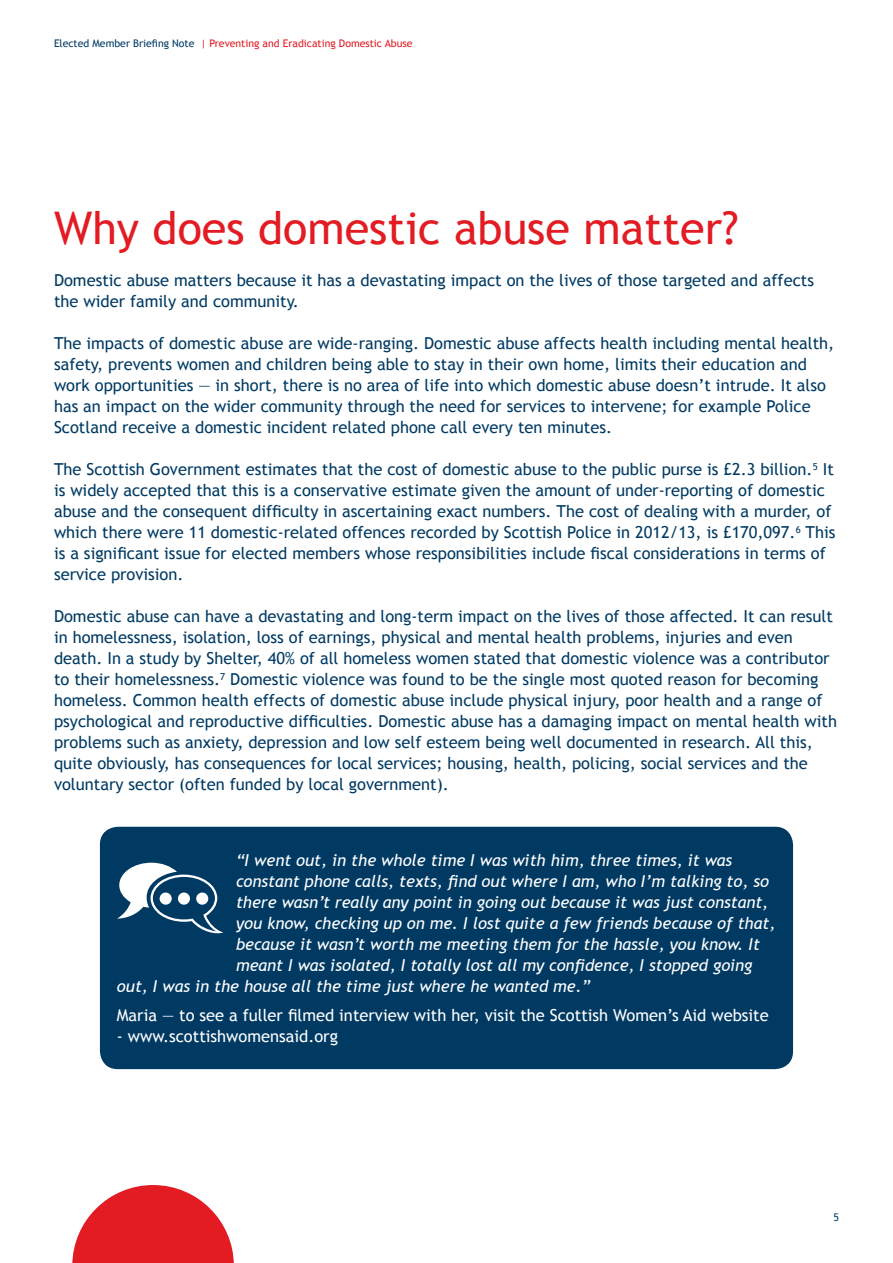
<style>
.page{position:relative;width:893px;height:1263px;background:#fff}
.page>*{position:absolute;margin:0;border:0;box-sizing:border-box;transform-origin:0 0}
.t1{font:45px "Trebuchet MS";color:#e31b23}
.t2{font:16.5px/21px "Trebuchet MS";color:#003a63}
.t3{font:italic 16.5px "Trebuchet MS";color:#fff}
.t4{font:16.5px "Trebuchet MS";color:#fff}
.t5{font:10.5px "Trebuchet MS";color:#e31b23}
.t6{font:10.5px "Trebuchet MS";color:#003a63}
.s1{color:#003a63}
</style>
<div class="page">
<svg style="left:72px;top:1185px;width:162px;height:78px"></svg>
<div style="left:100px;top:827px;width:693px;height:242px;background:#003a63;border-radius:18px"></div>
<svg style="left:117px;top:863px;width:106px;height:70px"></svg>
<div style="left:160px;top:892px;width:12px;height:13px;background:#fff;border-radius:50%"></div>
<div style="left:178px;top:892px;width:12px;height:13px;background:#fff;border-radius:50%"></div>
<div style="left:196px;top:892px;width:12px;height:13px;background:#fff;border-radius:50%"></div>
<p class="t5" style="left:54px;top:37px;width:360px"><span class="s1">Elected Member Briefing Note</span> | Preventing and Eradicating Domestic Abuse</p>
<h1 class="t1" style="left:54px;top:202px;width:686px">Why does domestic abuse matter?</h1>
<p class="t2" style="left:54px;top:270px;width:762px">Domestic abuse matters because it has a devastating impact on the lives of those targeted and affects the wider family and community.</p>
<p class="t2" style="left:54px;top:333px;width:782px">The impacts of domestic abuse are wide-ranging. Domestic abuse affects health including mental health, safety, prevents women and children being able to stay in their own home, limits their education and work opportunities — in short, there is no area of life into which domestic abuse doesn’t intrude. It also has an impact on the wider community through the need for services to intervene; for example Police Scotland receive a domestic incident related phone call every ten minutes.</p>
<p class="t2" style="left:54px;top:459px;width:783px">The Scottish Government estimates that the cost of domestic abuse to the public purse is £2.3 billion.<sup>5</sup> It is widely accepted that this is a conservative estimate given the amount of under-reporting of domestic abuse and the consequent difficulty in ascertaining exact numbers. The cost of dealing with a murder, of which there were 11 domestic-related offences recorded by Scottish Police in 2012/13, is £170,097.<sup>6</sup> This is a significant issue for elected members whose responsibilities include fiscal considerations in terms of service provision.</p>
<p class="t2" style="left:54px;top:606px;width:785px">Domestic abuse can have a devastating and long-term impact on the lives of those affected. It can result in homelessness, isolation, loss of earnings, physical and mental health problems, injuries and even death. In a study by Shelter, 40% of all homeless women stated that domestic violence was a contributor to their homelessness.<sup>7</sup> Domestic violence was found to be the single most quoted reason for becoming homeless. Common health effects of domestic abuse include physical injury, poor health and a range of psychological and reproductive difficulties. Domestic abuse has a damaging impact on mental health with problems such as anxiety, depression and low self esteem being well documented in research. All this, quite obviously, has consequences for local services; housing, health, policing, social services and the voluntary sector (often funded by local government).</p>
<p class="t3" style="left:236px;top:850px;width:498px">“I went out, in the whole time I was with him, three times, it was</p>
<p class="t3" style="left:236px;top:871px;width:534px">constant phone calls, texts, find out where I am, who I’m talking to, so</p>
<p class="t3" style="left:236px;top:892px;width:534px">there wasn’t really any point in going out because it was just constant,</p>
<p class="t3" style="left:236px;top:913px;width:541px">you know, checking up on me. I lost quite a few friends because of that,</p>
<p class="t3" style="left:236px;top:934px;width:526px">because it wasn’t worth me meeting them for the hassle, you know. It</p>
<p class="t3" style="left:236px;top:955px;width:518px">meant I was isolated, I totally lost all my confidence, I stopped going</p>
<p class="t3" style="left:117px;top:976px;width:475px">out, I was in the house all the time just where he wanted me.”</p>
<p class="t4" style="left:117px;top:1006px;width:653px">Maria — to see a fuller filmed interview with her, visit the Scottish Women’s Aid website</p>
<p class="t4" style="left:117px;top:1027px;width:223px">- www.scottishwomensaid.org</p>
<p class="t6" style="left:833px;top:1211px;width:7px">5</p>
</div>
